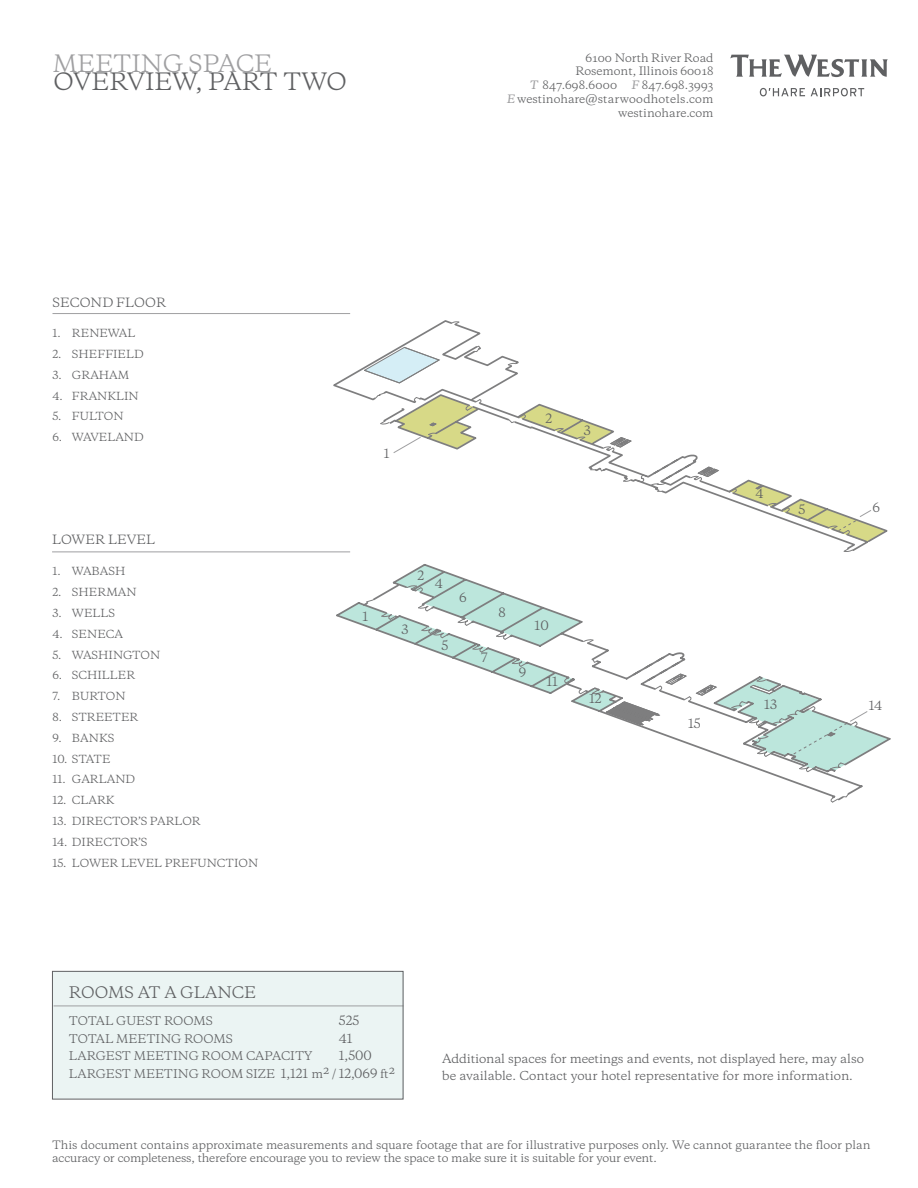
<style>
.page{position:relative;width:918px;height:1188px;background:#fff}
.page>*{position:absolute;margin:0;border:0;box-sizing:border-box;transform-origin:0 0}
.t1{font:22.5px "Copernicus";letter-spacing:-.015em;color:#5f6062}
.t2{font:22.5px "Copernicus";color:#9f9fa1}
.t3{font:15px "Copernicus";color:#5f6062}
.t4{font:12.15px "Copernicus";color:#5f6062}
.t5{font:12px "Copernicus";color:#5f6062}
.t6{font:11.7px/16.5px "Copernicus";letter-spacing:-.01em;color:#5f6062}
.t7{font:11.25px "Copernicus";color:#5f6062}
.t8{font:10.8px/13.8px "Copernicus";color:#5f6062}
.t9{font:10.5px "Copernicus";color:#5f6062}
.s1{font-weight:500;font-style:italic;color:#9f9fa1}
.s2{font-size:12px}
</style>
<div class="page">
<hr style="left:52px;top:313px;width:298px;height:1px;background:#9f9fa1">
<hr style="left:52px;top:552px;width:298px;height:1px;background:#9f9fa1">
<div style="left:53px;top:972px;width:350px;height:127px;background:#ebf4f3"></div>
<hr style="left:54px;top:1006px;width:349px;height:1px;background:#9f9fa1">
<div style="left:52px;top:971px;width:351px;height:128px;border:1px solid #5f6062"></div>
<svg style="left:730px;top:55px;width:158px;height:22px"></svg>
<svg style="left:760px;top:88px;width:45px;height:8px"></svg>
<svg style="left:811px;top:88px;width:53px;height:8px"></svg>
<svg style="left:333px;top:320px;width:555px;height:232px"></svg>
<svg style="left:474px;top:345px;width:6px;height:7px"></svg>
<svg style="left:507px;top:363px;width:9px;height:3px"></svg>
<svg style="left:509px;top:405px;width:123px;height:48px"></svg>
<svg style="left:590px;top:468px;width:15px;height:4px"></svg>
<svg style="left:623px;top:478px;width:9px;height:4px"></svg>
<svg style="left:843px;top:548px;width:10px;height:4px"></svg>
<svg style="left:638px;top:459px;width:81px;height:33px"></svg>
<svg style="left:451px;top:321px;width:9px;height:4px"></svg>
<svg style="left:375px;top:393px;width:107px;height:61px"></svg>
<svg style="left:730px;top:481px;width:157px;height:61px"></svg>
<svg style="left:830px;top:793px;width:19px;height:9px"></svg>
<svg style="left:336px;top:565px;width:554px;height:208px"></svg>
<h1 class="t2" style="left:53px;top:48px;width:221px">MEETING SPACE</h1>
<h1 class="t1" style="left:54px;top:66px;width:295px">OVERVIEW, PART TWO</h1>
<p class="t8" style="left:586px;top:51px;width:129px">6100 North River Road</p>
<p class="t8" style="left:575px;top:64px;width:140px">Rosemont, Illinois 60018</p>
<p class="t8" style="left:530px;top:78px;width:89px"><span class="s1">T</span> 847.698.6000</p>
<p class="t8" style="left:507px;top:78px;width:208px;text-align:right"><span class="s1">F</span> 847.698.3993<br><span class="s1">E</span> westinohare@starwoodhotels.com westinohare.com</p>
<p class="t5" style="left:52px;top:295px;width:115px">SECOND FLOOR</p>
<p class="t9" style="left:52px;top:326px;width:84px">1. RENEWAL</p>
<p class="t9" style="left:52px;top:347px;width:93px">2. SHEFFIELD</p>
<p class="t9" style="left:52px;top:368px;width:78px">3. GRAHAM</p>
<p class="t9" style="left:52px;top:389px;width:88px">4. FRANKLIN</p>
<p class="t9" style="left:52px;top:409px;width:73px">5. FULTON</p>
<p class="t9" style="left:52px;top:430px;width:93px">6. WAVELAND</p>
<p class="t5" style="left:52px;top:532px;width:105px">LOWER LEVEL</p>
<p class="t9" style="left:52px;top:564px;width:74px">1. WABASH</p>
<p class="t9" style="left:52px;top:585px;width:86px">2. SHERMAN</p>
<p class="t9" style="left:52px;top:606px;width:64px">3. WELLS</p>
<p class="t9" style="left:52px;top:627px;width:72px">4. SENECA</p>
<p class="t9" style="left:52px;top:648px;width:109px">5. WASHINGTON</p>
<p class="t9" style="left:52px;top:668px;width:84px">6. SCHILLER</p>
<p class="t9" style="left:52px;top:689px;width:75px">7. BURTON</p>
<p class="t9" style="left:52px;top:710px;width:87px">8. STREETER</p>
<p class="t9" style="left:52px;top:731px;width:63px">9. BANKS</p>
<p class="t9" style="left:52px;top:752px;width:60px">10. STATE</p>
<p class="t9" style="left:52px;top:772px;width:84px">11. GARLAND</p>
<p class="t9" style="left:52px;top:793px;width:64px">12. CLARK</p>
<p class="t9" style="left:52px;top:814px;width:150px">13. DIRECTOR’S PARLOR</p>
<p class="t9" style="left:52px;top:835px;width:96px">14. DIRECTOR’S</p>
<p class="t9" style="left:52px;top:855px;width:207px">15. LOWER LEVEL PREFUNCTION</p>
<p class="t4" style="left:384px;top:446px;width:7px">1</p>
<p class="t4" style="left:546px;top:410px;width:8px">2</p>
<p class="t4" style="left:584px;top:423px;width:8px">3</p>
<p class="t4" style="left:362px;top:608px;width:7px">1</p>
<p class="t4" style="left:417px;top:567px;width:8px">2</p>
<p class="t4" style="left:435px;top:575px;width:9px">4</p>
<p class="t4" style="left:402px;top:622px;width:8px">3</p>
<p class="t4" style="left:441px;top:637px;width:8px">5</p>
<p class="t4" style="left:459px;top:589px;width:9px">6</p>
<p class="t4" style="left:499px;top:605px;width:9px">8</p>
<p class="t4" style="left:481px;top:649px;width:8px">7</p>
<p class="t4" style="left:535px;top:617px;width:16px">10</p>
<p class="t4" style="left:519px;top:665px;width:9px">9</p>
<p class="t4" style="left:546px;top:673px;width:13px">11</p>
<p class="t4" style="left:589px;top:691px;width:14px">12</p>
<p class="t4" style="left:755px;top:485px;width:9px">4</p>
<p class="t4" style="left:798px;top:501px;width:8px">5</p>
<p class="t4" style="left:872px;top:499px;width:9px">6</p>
<p class="t4" style="left:688px;top:715px;width:14px">15</p>
<p class="t4" style="left:764px;top:696px;width:14px">13</p>
<p class="t4" style="left:869px;top:698px;width:15px">14</p>
<h2 class="t3" style="left:69px;top:982px;width:189px">ROOMS AT A GLANCE</h2>
<p class="t7" style="left:69px;top:1013px;width:145px">TOTAL GUEST ROOMS</p>
<p class="t5" style="left:339px;top:1012px;width:22px">525</p>
<p class="t7" style="left:69px;top:1031px;width:166px">TOTAL MEETING ROOMS</p>
<p class="t5" style="left:339px;top:1030px;width:15px">41</p>
<p class="t7" style="left:69px;top:1049px;width:245px">LARGEST MEETING ROOM CAPACITY</p>
<p class="t5" style="left:339px;top:1048px;width:34px">1,500</p>
<p class="t7" style="left:69px;top:1066px;width:328px">LARGEST MEETING ROOM SIZE <span class="s2">1,121</span> m2 / <span class="s2">12,069</span> ft2</p>
<p class="t6" style="left:442px;top:1050px;width:423px">Additional spaces for meetings and events, not displayed here, may also be available. Contact your hotel representative for more information.</p>
<p class="t8" style="left:52px;top:1138px;width:820px">This document contains approximate measurements and square footage that are for illustrative purposes only. We cannot guarantee the floor plan accuracy or completeness, therefore encourage you to review the space to make sure it is suitable for your event.</p>
</div>
